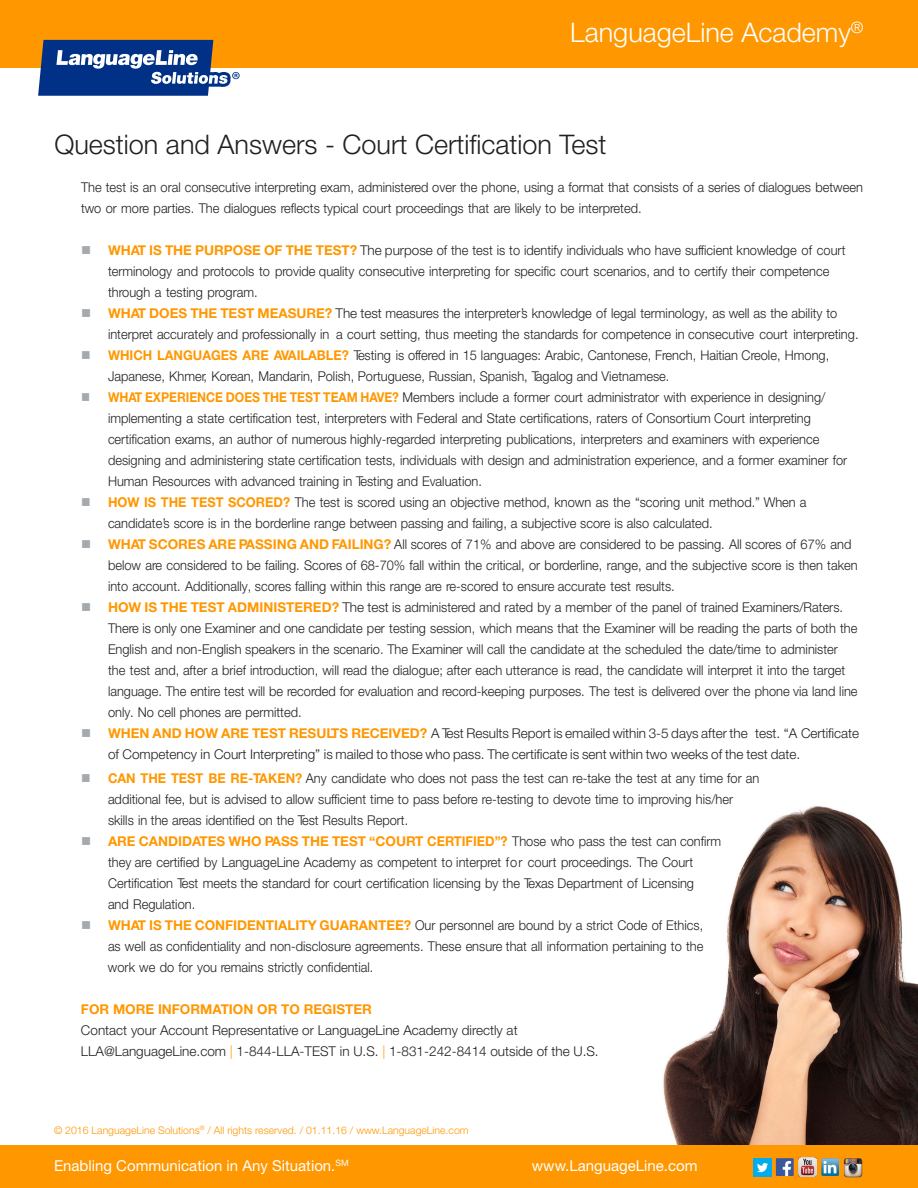
<style>
.page{position:relative;width:918px;height:1188px;background:#fff}
.page>*{position:absolute;margin:0;border:0;box-sizing:border-box;transform-origin:0 0}
.t1{font:300 27px "Helvetica Neue LT Pro";color:#231f20}
.t2{font:300 27px "Helvetica Neue LT Pro";color:#fff}
.t3{font:15px "Helvetica Neue LT Pro";color:#fff}
.Body_Text{font:300 13.5px/21px "Helvetica Neue LT Pro";color:#231f20;scale:.95 1}
.Body_Text-2{font:300 13.5px/21px "Helvetica Neue LT Pro";color:#231f20}
.t4{font:700 13.5px "Helvetica Neue LT Pro";color:#ff9700}
.t5{font:300 10.5px "Helvetica Neue LT Pro";color:#ff9700}
.s1{font-weight:700;color:#ff9700}
.s2{color:#ff9700}
</style>
<div class="page">
<div style="left:0;top:0;width:918px;height:68px;background:#ff9700"></div>
<img style="left:663px;top:806px;width:255px;height:339px">
<div style="left:0;top:1145px;width:918px;height:43px;background:#ff9700"></div>
<img style="left:776px;top:1158px;width:18px;height:18px">
<img style="left:753px;top:1158px;width:18px;height:18px">
<img style="left:843px;top:1157px;width:20px;height:20px">
<img style="left:799px;top:1158px;width:18px;height:18px">
<img style="left:821px;top:1158px;width:18px;height:18px">
<svg style="left:38px;top:40px;width:202px;height:55px;background:#466192"></svg>
<p class="t2" style="left:570px;top:15px;width:295px">LanguageLine Academy<sup>®</sup></p>
<p class="t1" style="left:54px;top:128px;width:554px">Question and Answers - Court Certification Test</p>
<p class="Body_Text" style="left:81px;top:176px;width:825px">The test is an oral consecutive interpreting exam, administered over the phone, using a format that consists of a series of dialogues between two or more parties. The dialogues reflects typical court proceedings that are likely to be interpreted.</p>
<p class="Body_Text-2" style="left:108px;top:240px;width:739px"><span class="s1">WHAT IS THE PURPOSE OF THE TEST?</span> The purpose of the test is to identify individuals who have sufficient knowledge of court terminology and protocols to provide quality consecutive interpreting for specific court scenarios, and to certify their competence through a testing program.</p>
<p class="Body_Text-2" style="left:108px;top:303px;width:752px"><span class="s1">WHAT DOES THE TEST MEASURE?</span> The test measures the interpreter’s knowledge of legal terminology, as well as the ability to interpret accurately and professionally in a court setting, thus meeting the standards for competence in consecutive court interpreting.</p>
<p class="Body_Text" style="left:108px;top:345px;width:761px"><span class="s1">WHICH LANGUAGES ARE AVAILABLE?</span> Testing is offered in 15 languages: Arabic, Cantonese, French, Haitian Creole, Hmong,<br>Japanese, Khmer, Korean, Mandarin, Polish, Portuguese, Russian, Spanish, Tagalog and Vietnamese.</p>
<p class="Body_Text" style="left:108px;top:387px;width:780px"><span class="s1">WHAT EXPERIENCE DOES THE TEST TEAM HAVE?</span> Members include a former court administrator with experience in designing/ implementing a state certification test, interpreters with Federal and State certifications, raters of Consortium Court interpreting certification exams, an author of numerous highly-regarded interpreting publications, interpreters and examiners with experience designing and administering state certification tests, individuals with design and administration experience, and a former examiner for Human Resources with advanced training in Testing and Evaluation.</p>
<p class="Body_Text" style="left:108px;top:492px;width:737px"><span class="s1">HOW IS THE TEST SCORED?</span> The test is scored using an objective method, known as the “scoring unit method.” When a candidate’s score is in the borderline range between passing and failing, a subjective score is also calculated.</p>
<p class="Body_Text" style="left:108px;top:534px;width:791px"><span class="s1">WHAT SCORES ARE PASSING AND FAILING?</span> All scores of 71% and above are considered to be passing. All scores of 67% and below are considered to be failing. Scores of 68-70% fall within the critical, or borderline, range, and the subjective score is then taken into account. Additionally, scores falling within this range are re-scored to ensure accurate test results.</p>
<p class="Body_Text-2" style="left:108px;top:597px;width:751px"><span class="s1">HOW IS THE TEST ADMINISTERED?</span> The test is administered and rated by a member of the panel of trained Examiners/Raters.<br>There is only one Examiner and one candidate per testing session, which means that the Examiner will be reading the parts of both the English and non-English speakers in the scenario. The Examiner will call the candidate at the scheduled the date/time to administer the test and, after a brief introduction, will read the dialogue; after each utterance is read, the candidate will interpret it into the target language. The entire test will be recorded for evaluation and record-keeping purposes. The test is delivered over the phone via land line only. No cell phones are permitted.</p>
<p class="Body_Text-2" style="left:108px;top:723px;width:753px"><span class="s1">WHEN AND HOW ARE TEST RESULTS RECEIVED?</span> A Test Results Report is emailed within 3-5 days after the test. “A Certificate of Competency in Court Interpreting” is mailed to those who pass. The certificate is sent within two weeks of the test date.</p>
<p class="Body_Text" style="left:108px;top:767px;width:687px"><span class="s1">CAN THE TEST BE RE-TAKEN?</span> Any candidate who does not pass the test can re-take the test at any time for an additional fee, but is advised to allow sufficient time to pass before re-testing to devote time to improving his/her skills in the areas identified on the Test Results Report.</p>
<p class="Body_Text" style="left:108px;top:830px;width:647px"><span class="s1">ARE CANDIDATES WHO PASS THE TEST “COURT CERTIFIED”?</span> Those who pass the test can confirm they are certified by LanguageLine Academy as competent to interpret for court proceedings. The Court Certification Test meets the standard for court certification licensing by the Texas Department of Licensing<br>and Regulation.</p>
<p class="Body_Text" style="left:108px;top:914px;width:628px;text-align:justify"><span class="s1">WHAT IS THE CONFIDENTIALITY GUARANTEE?</span> Our personnel are bound by a strict Code of Ethics, as well as confidentiality and non-disclosure agreements. These ensure that all information pertaining to the work we do for you remains strictly confidential.</p>
<p class="t4" style="left:81px;top:1001px;width:292px">FOR MORE INFORMATION OR TO REGISTER</p>
<p class="Body_Text-2" style="left:81px;top:1019px;width:438px">Contact your Account Representative or LanguageLine Academy directly at</p>
<p class="Body_Text-2" style="left:81px;top:1040px;width:519px">LLA@LanguageLine.com <span class="s2">|</span> 1-844-LLA-TEST in U.S. <span class="s2">|</span> 1-831-242-8414 outside of the U.S.</p>
<p class="t5" style="left:54px;top:1123px;width:416px">© 2016 LanguageLine Solutions<sup>®</sup> / All rights reserved. / 01.11.16 / www.LanguageLine.com</p>
<p class="t3" style="left:54px;top:1156px;width:296px">Enabling Communication in Any Situation.<sup>SM</sup></p>
<p class="t3" style="left:532px;top:1156px;width:167px">www.LanguageLine.com</p>
</div>
